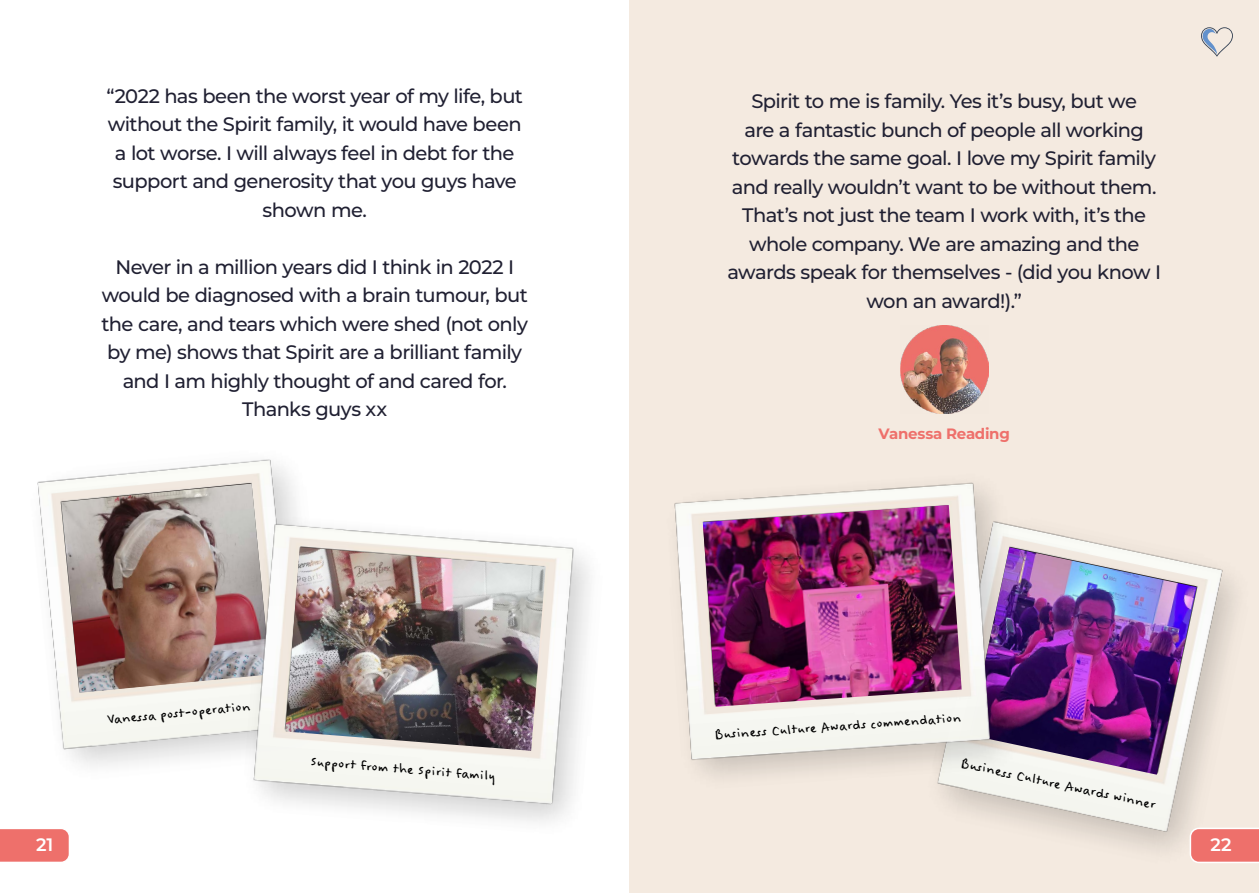
<style>
.page{position:relative;width:1259px;height:893px;background:#fff}
.page>*{position:absolute;margin:0;border:0;box-sizing:border-box;transform-origin:0 0}
.t1{font:500 19.5px/28.5px "Montserrat";letter-spacing:-.035em;color:#202032;text-align:center}
.t2{font:600 18px "Montserrat";color:#fff}
.t3{font:16.5px "Felt Tip Woman";color:#000}
.t4{font:700 15px "Montserrat";letter-spacing:-.02em;color:#ee706b}
</style>
<div class="page">
<div style="left:629px;top:0;width:630px;height:893px;background:#f4eae0"></div>
<img style="left:900px;top:326px;width:88px;height:88px">
<img style="left:946px;top:531px;width:290px;height:319px">
<img style="left:1042px;top:547px;width:154px;height:228px">
<img style="left:674px;top:482px;width:368px;height:313px">
<img style="left:703px;top:505px;width:258px;height:202px">
<img style="left:37px;top:459px;width:258px;height:307px">
<img style="left:61px;top:483px;width:209px;height:210px">
<img style="left:217px;top:500px;width:373px;height:322px">
<img style="left:285px;top:547px;width:260px;height:204px">
<svg style="left:1201px;top:27px;width:32px;height:30px"></svg>
<svg style="left:0;top:829px;width:69px;height:33px;background:#ee746f"></svg>
<svg style="left:1189px;top:828px;width:70px;height:35px;background:#ef7f7a"></svg>
<p class="t1" style="left:106px;top:81px;width:418px">“2022 has been the worst year of my life, but without the Spirit family, it would have been a lot worse. I will always feel in debt for the support and generosity that you guys have shown me.</p>
<p class="t1" style="left:102px;top:252px;width:428px">Never in a million years did I think in 2022 I would be diagnosed with a brain tumour, but the care, and tears which were shed (not only by me) shows that Spirit are a brilliant family and I am highly thought of and cared for.<br>Thanks guys xx</p>
<p class="t3" style="left:106px;top:710px;width:145px;rotate:-5deg">Vanessa post-operation</p>
<p class="t3" style="left:311px;top:751px;width:187px;rotate:5deg">Support from the Spirit family</p>
<p class="t1" style="left:727px;top:86px;width:435px">Spirit to me is family. Yes it’s busy, but we<br>are a fantastic bunch of people all working towards the same goal. I love my Spirit family and really wouldn’t want to be without them.<br>That’s not just the team I work with, it’s the whole company. We are amazing and the awards speak for themselves - (did you know I won an award!).”</p>
<p class="t4" style="left:878px;top:423px;width:133px">Vanessa Reading</p>
<p class="t3" style="left:713px;top:725px;width:249px;rotate:-4deg">Business Culture Awards commendation</p>
<p class="t3" style="left:962px;top:754px;width:201px;rotate:12deg">Business Culture Awards winner</p>
<p class="t2" style="left:36px;top:832px;width:19px">21</p>
<p class="t2" style="left:1210px;top:832px;width:22px">22</p>
</div>
